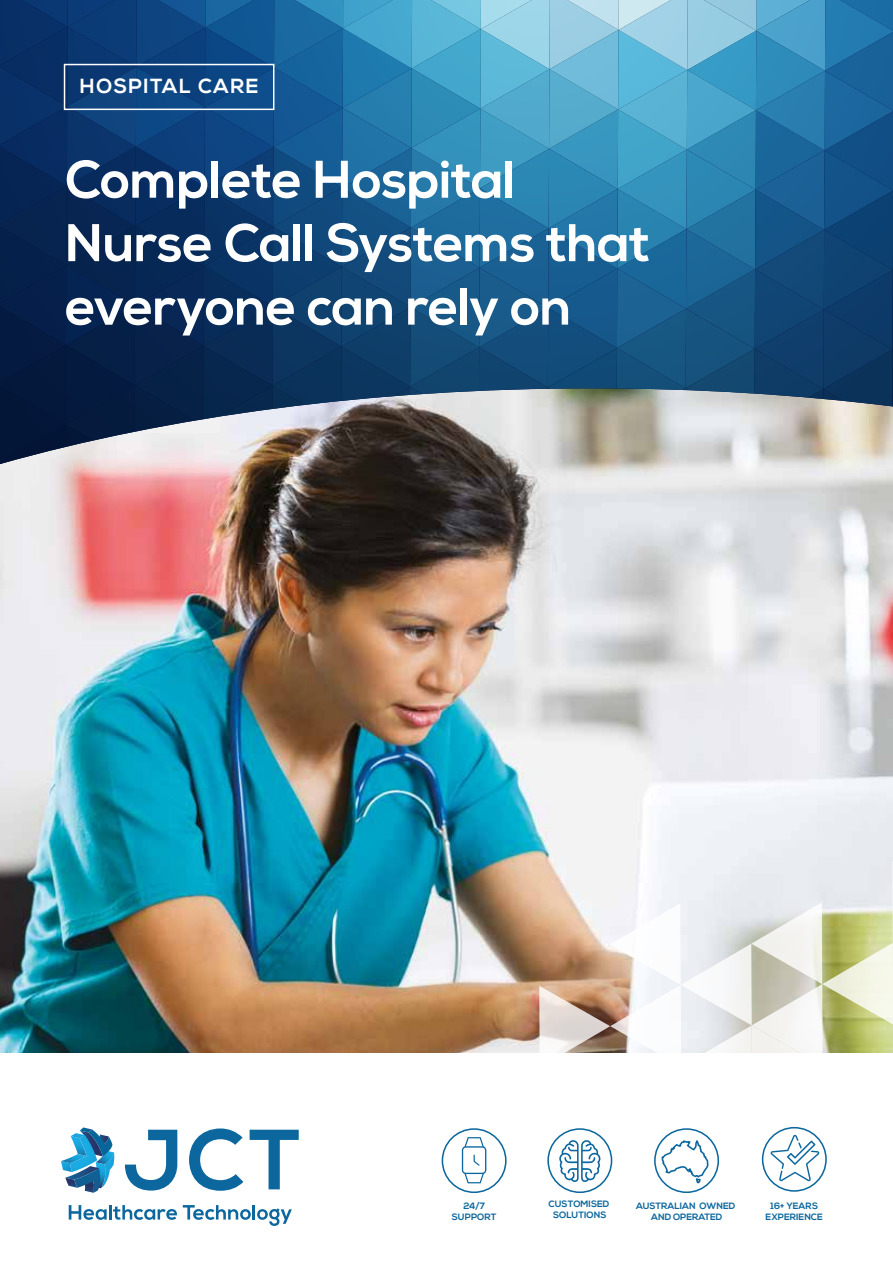
<style>
.page{position:relative;width:893px;height:1263px;background:#fff}
.page>*{position:absolute;margin:0;border:0;box-sizing:border-box;transform-origin:0 0}
.t1{font:700 52.8px/63.4px "Nexa";letter-spacing:-.01em;color:#fff}
.t2{font:700 20.4px "Nexa";letter-spacing:.075em;color:#fff}
.t3{font:700 9.15px/10.9px "Nexa";color:#0b679d;text-align:center}
</style>
<div class="page">
<img style="left:0;top:465px;width:893px;height:587px">
<svg style="left:0;top:0;width:893px;height:464px;background:#32668e"></svg>
<svg style="left:125px;top:1130px;width:52px;height:60px"></svg>
<svg style="left:189px;top:1128px;width:54px;height:63px"></svg>
<svg style="left:250px;top:1130px;width:49px;height:59px"></svg>
<svg style="left:61px;top:1127px;width:53px;height:66px"></svg>
<svg style="left:69px;top:1205px;width:38px;height:15px"></svg>
<hr style="left:109px;top:1205px;width:3px;height:14px;background:#0b679d">
<svg style="left:113px;top:1205px;width:64px;height:15px"></svg>
<svg style="left:183px;top:1205px;width:109px;height:21px"></svg>
<svg style="left:539px;top:861px;width:354px;height:192px"></svg>
<svg style="left:661px;top:1137px;width:48px;height:47px"></svg>
<div style="left:654px;top:1128px;width:65px;height:65px;border:2px solid #0b679d;border-radius:50%"></div>
<svg style="left:559px;top:1140px;width:41px;height:42px"></svg>
<div style="left:547px;top:1128px;width:65px;height:65px;border:2px solid #0b679d;border-radius:50%"></div>
<div style="left:762px;top:1127px;width:65px;height:65px;border:2px solid #0b679d;border-radius:50%"></div>
<svg style="left:770px;top:1135px;width:49px;height:46px"></svg>
<div style="left:442px;top:1128px;width:65px;height:65px;border:2px solid #0b679d;border-radius:50%"></div>
<svg style="left:462px;top:1137px;width:24px;height:46px"></svg>
<div style="left:64px;top:64px;width:210px;height:46px;border:2px solid #fff"></div>
<h2 class="t2" style="left:80px;top:75px;width:180px">HOSPITAL CARE</h2>
<h1 class="t1" style="left:65px;top:150px;width:587px">Complete Hospital<br>Nurse Call Systems that everyone can rely on</h1>
<p class="t3" style="left:452px;top:1201px;width:46px">24/7<br>SUPPORT</p>
<p class="t3" style="left:548px;top:1199px;width:62px">CUSTOMISED<br>SOLUTIONS</p>
<p class="t3" style="left:766px;top:1201px;width:59px">16+ YEARS<br>EXPERIENCE</p>
<p class="t3" style="left:636px;top:1201px;width:101px">AUSTRALIAN OWNED<br>AND OPERATED</p>
</div>
